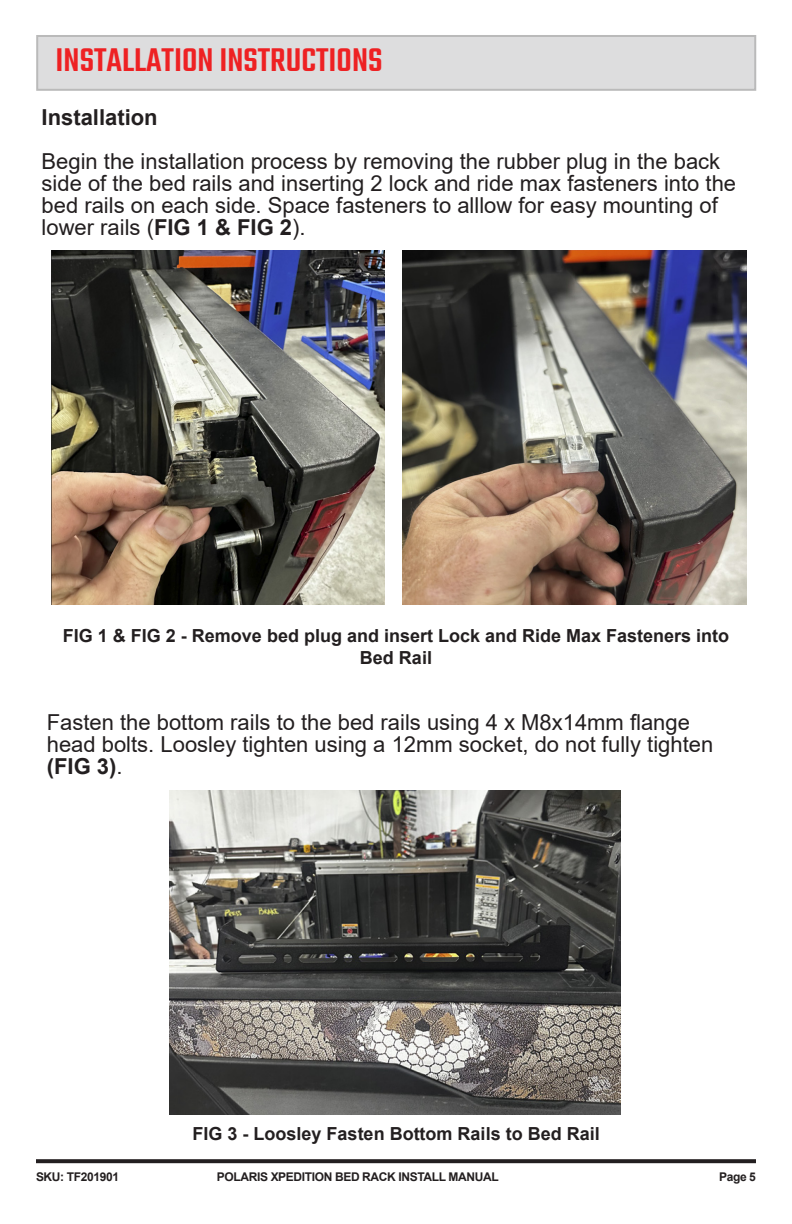
<style>
.page{position:relative;width:792px;height:1224px;background:#fff}
.page>*{position:absolute;margin:0;border:0;box-sizing:border-box;transform-origin:0 0}
.t1{font:500 36px "Teko";color:#ee2123}
.t2{font:22px/22px "Arial";color:#231f20}
.t3{font:700 22px "Arial";color:#231f20}
.t4{font:700 18px/21.6px "Arial";color:#231f20;text-align:center}
.t5{font:700 12px "Arial";letter-spacing:-.03em;color:#231f20}
.s1{font-weight:700}
</style>
<div class="page">
<svg style="left:36px;top:1159px;width:720px;height:4px;fill:#231f20"></svg>
<div style="left:37px;top:36px;width:718px;height:54px;background:#ddddde"></div>
<div style="left:36px;top:35px;width:720px;height:56px;border:2px solid #bababa"></div>
<img style="left:402px;top:251px;width:344px;height:354px">
<img style="left:52px;top:251px;width:332px;height:354px">
<img style="left:170px;top:791px;width:451px;height:324px">
<p class="t1" style="left:56px;top:40px;width:328px">INSTALLATION INSTRUCTIONS</p>
<p class="t3" style="left:42px;top:102px;width:118px">Installation</p>
<p class="t2" style="left:42px;top:150px;width:696px">Begin the installation process by removing the rubber plug in the back side of the bed rails and inserting 2 lock and ride max fasteners into the bed rails on each side. Space fasteners to alllow for easy mounting of lower rails (<span class="s1">FIG 1 &amp; FIG 2</span>).</p>
<p class="t4" style="left:63px;top:625px;width:668px">FIG 1 &amp; FIG 2 - Remove bed plug and insert Lock and Ride Max Fasteners into<br>Bed Rail</p>
<p class="t2" style="left:47px;top:711px;width:668px">Fasten the bottom rails to the bed rails using 4 x M8x14mm flange head bolts. Loosley tighten using a 12mm socket, do not fully tighten <span class="s1">(FIG 3)</span>.</p>
<p class="t4" style="left:193px;top:1123px;width:409px">FIG 3 - Loosley Fasten Bottom Rails to Bed Rail</p>
<p class="t5" style="left:36px;top:1168px;width:85px">SKU: TF201901</p>
<p class="t5" style="left:217px;top:1168px;width:283px">POLARIS XPEDITION BED RACK INSTALL MANUAL</p>
<p class="t5" style="left:719px;top:1168px;width:38px">Page 5</p>
</div>
